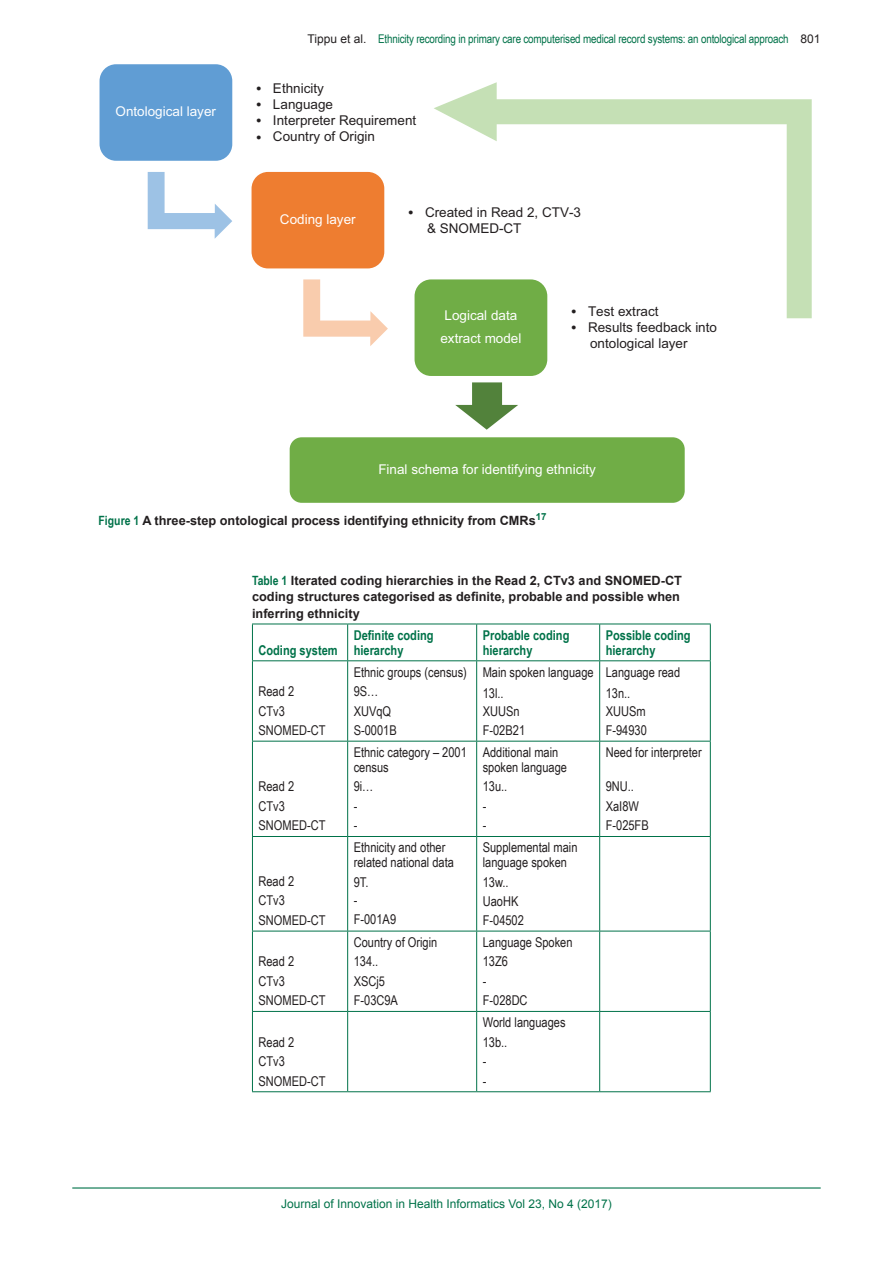
<style>
.page{position:relative;width:893px;height:1263px;background:#fff}
.page>*{position:absolute;margin:0;border:0;box-sizing:border-box;transform-origin:0 0}
.t1{font:13.5px/19.5px "Arial Narrow";color:#231f20}
.t2{font:13.5px/16.2px "Arial";color:#231f20}
.t3{font:13.5px/22.8px "Arial";color:#fff;text-align:center}
.t4{font:700 13.5px/15px "Arial Narrow";color:#007249}
.t5{font:700 12.75px/16.5px "Arial";color:#231f20}
.t6{font:12px "Arial Narrow";letter-spacing:-.015em;color:#007249}
.t7{font:12px "Arial";color:#007249}
.s1{font-family:"Arial";color:#231f20}
.s2{font-size:9px}
.s3{font-family:"Arial Narrow";color:#007249}
</style>
<div class="page">
<hr style="left:72px;top:1187px;width:749px;height:1px;background:#007249">
<hr style="left:252px;top:624px;width:96px;height:1px;background:#007249">
<hr style="left:252px;top:624px;width:1px;height:36px;background:#007249">
<hr style="left:348px;top:624px;width:129px;height:1px;background:#007249">
<hr style="left:347px;top:624px;width:1px;height:36px;background:#007249">
<hr style="left:477px;top:624px;width:123px;height:1px;background:#007249">
<hr style="left:476px;top:624px;width:1px;height:36px;background:#007249">
<hr style="left:600px;top:624px;width:111px;height:1px;background:#007249">
<hr style="left:599px;top:624px;width:1px;height:36px;background:#007249">
<hr style="left:710px;top:624px;width:1px;height:36px;background:#007249">
<hr style="left:252px;top:660px;width:96px;height:1px;background:#007249">
<hr style="left:252px;top:661px;width:1px;height:80px;background:#007249">
<hr style="left:348px;top:660px;width:129px;height:1px;background:#007249">
<hr style="left:347px;top:661px;width:1px;height:80px;background:#007249">
<hr style="left:477px;top:660px;width:123px;height:1px;background:#007249">
<hr style="left:476px;top:661px;width:1px;height:80px;background:#007249">
<hr style="left:600px;top:660px;width:111px;height:1px;background:#007249">
<hr style="left:599px;top:661px;width:1px;height:80px;background:#007249">
<hr style="left:710px;top:661px;width:1px;height:80px;background:#007249">
<hr style="left:252px;top:741px;width:96px;height:1px;background:#007249">
<hr style="left:252px;top:741px;width:1px;height:95px;background:#007249">
<hr style="left:348px;top:741px;width:129px;height:1px;background:#007249">
<hr style="left:347px;top:741px;width:1px;height:95px;background:#007249">
<hr style="left:477px;top:741px;width:123px;height:1px;background:#007249">
<hr style="left:476px;top:741px;width:1px;height:95px;background:#007249">
<hr style="left:600px;top:741px;width:111px;height:1px;background:#007249">
<hr style="left:599px;top:741px;width:1px;height:95px;background:#007249">
<hr style="left:710px;top:741px;width:1px;height:95px;background:#007249">
<hr style="left:252px;top:836px;width:96px;height:1px;background:#007249">
<hr style="left:252px;top:837px;width:1px;height:94px;background:#007249">
<hr style="left:348px;top:836px;width:129px;height:1px;background:#007249">
<hr style="left:347px;top:837px;width:1px;height:94px;background:#007249">
<hr style="left:477px;top:836px;width:123px;height:1px;background:#007249">
<hr style="left:476px;top:837px;width:1px;height:94px;background:#007249">
<hr style="left:600px;top:836px;width:111px;height:1px;background:#007249">
<hr style="left:599px;top:837px;width:1px;height:94px;background:#007249">
<hr style="left:710px;top:837px;width:1px;height:94px;background:#007249">
<hr style="left:252px;top:931px;width:96px;height:1px;background:#007249">
<hr style="left:252px;top:931px;width:1px;height:80px;background:#007249">
<hr style="left:348px;top:931px;width:129px;height:1px;background:#007249">
<hr style="left:347px;top:931px;width:1px;height:80px;background:#007249">
<hr style="left:477px;top:931px;width:123px;height:1px;background:#007249">
<hr style="left:476px;top:931px;width:1px;height:80px;background:#007249">
<hr style="left:600px;top:931px;width:111px;height:1px;background:#007249">
<hr style="left:599px;top:931px;width:1px;height:80px;background:#007249">
<hr style="left:710px;top:931px;width:1px;height:80px;background:#007249">
<hr style="left:252px;top:1011px;width:96px;height:1px;background:#007249">
<hr style="left:252px;top:1012px;width:1px;height:79px;background:#007249">
<hr style="left:348px;top:1011px;width:129px;height:1px;background:#007249">
<hr style="left:347px;top:1012px;width:1px;height:79px;background:#007249">
<hr style="left:477px;top:1011px;width:123px;height:1px;background:#007249">
<hr style="left:476px;top:1012px;width:1px;height:79px;background:#007249">
<hr style="left:600px;top:1011px;width:111px;height:1px;background:#007249">
<hr style="left:599px;top:1012px;width:1px;height:79px;background:#007249">
<hr style="left:710px;top:1012px;width:1px;height:79px;background:#007249">
<hr style="left:252px;top:1091px;width:96px;height:1px;background:#007249">
<hr style="left:348px;top:1091px;width:129px;height:1px;background:#007249">
<hr style="left:477px;top:1091px;width:123px;height:1px;background:#007249">
<hr style="left:600px;top:1091px;width:111px;height:1px;background:#007249">
<div style="left:100px;top:64px;width:132px;height:97px;background:#609dd4;border-radius:17px"></div>
<div style="left:252px;top:172px;width:132px;height:96px;background:#ee7d30;border-radius:17px"></div>
<div style="left:415px;top:279px;width:132px;height:97px;background:#70ad46;border-radius:17px"></div>
<div style="left:290px;top:437px;width:395px;height:66px;background:#70ad46;border-radius:12px"></div>
<svg style="left:434px;top:82px;width:378px;height:236px"></svg>
<svg style="left:455px;top:382px;width:63px;height:48px"></svg>
<svg style="left:303px;top:279px;width:85px;height:67px"></svg>
<svg style="left:148px;top:172px;width:84px;height:67px"></svg>
<p class="t3" style="left:116px;top:100px;width:102px">Ontological layer</p>
<p class="t6" style="left:308px;top:29px;width:515px"><span class="s1">Tippu et al.</span> Ethnicity recording in primary care computerised medical record systems: an ontological approach <span class="s1">801</span></p>
<p class="t2" style="left:256px;top:80px;width:69px"><span class="s2">●</span> Ethnicity</p>
<p class="t2" style="left:256px;top:96px;width:78px"><span class="s2">●</span> Language</p>
<p class="t2" style="left:256px;top:112px;width:162px"><span class="s2">●</span> Interpreter Requirement</p>
<p class="t2" style="left:256px;top:129px;width:120px"><span class="s2">●</span> Country of Origin</p>
<p class="t3" style="left:280px;top:208px;width:77px">Coding layer</p>
<p class="t2" style="left:427px;top:204px;width:155px;text-indent:-19px"><span class="s2">●</span> Created in Read 2, CTV-3 &amp; SNOMED-CT</p>
<p class="t3" style="left:440px;top:304px;width:83px">Logical data extract model</p>
<p class="t2" style="left:571px;top:303px;width:89px"><span class="s2">●</span> Test extract</p>
<p class="t2" style="left:590px;top:319px;width:128px;text-indent:-19px"><span class="s2">●</span> Results feedback into ontological layer</p>
<p class="t3" style="left:378px;top:458px;width:219px">Final schema for identifying ethnicity</p>
<p class="t5" style="left:99px;top:512px;width:449px"><span class="s3">Figure 1</span> A three-step ontological process identifying ethnicity from CMRs<sup>17</sup></p>
<p class="t5" style="left:252px;top:572px;width:431px"><span class="s3">Table 1</span> Iterated coding hierarchies in the Read 2, CTv3 and SNOMED-CT coding structures categorised as definite, probable and possible when inferring ethnicity</p>
<p class="t4" style="left:258px;top:642px;width:81px">Coding system</p>
<p class="t4" style="left:354px;top:627px;width:81px">Definite coding hierarchy</p>
<p class="t4" style="left:483px;top:627px;width:88px">Probable coding hierarchy</p>
<p class="t4" style="left:606px;top:627px;width:86px">Possible coding hierarchy</p>
<p class="t1" style="left:258px;top:681px;width:69px">Read 2<br>CTv3<br>SNOMED-CT</p>
<p class="t1" style="left:258px;top:776px;width:69px">Read 2<br>CTv3<br>SNOMED-CT</p>
<p class="t1" style="left:258px;top:871px;width:69px">Read 2<br>CTv3<br>SNOMED-CT</p>
<p class="t1" style="left:258px;top:951px;width:69px">Read 2<br>CTv3<br>SNOMED-CT</p>
<p class="t1" style="left:258px;top:1031px;width:69px">Read 2<br>CTv3<br>SNOMED-CT</p>
<p class="t1" style="left:354px;top:662px;width:115px">Ethnic groups (census)<br>9S…<br>XUVqQ<br>S-0001B</p>
<p class="t1" style="left:483px;top:661px;width:112px;line-height:21px">Main spoken language<br>13l..</p>
<p class="t1" style="left:483px;top:701px;width:44px">XUUSn<br>F-02B21</p>
<p class="t1" style="left:354px;top:744px;width:115px;line-height:15px">Ethnic category – 2001 census</p>
<p class="t1" style="left:354px;top:776px;width:21px">9i… -<br>-</p>
<p class="t1" style="left:354px;top:839px;width:102px;line-height:15px">Ethnicity and other related national data</p>
<p class="t1" style="left:354px;top:872px;width:16px;line-height:18px">9T. -</p>
<p class="t1" style="left:354px;top:909px;width:44px">F-001A9</p>
<p class="t1" style="left:483px;top:744px;width:86px;line-height:15px">Additional main spoken language</p>
<p class="t1" style="left:483px;top:776px;width:26px">13u.. -<br>-</p>
<p class="t1" style="left:483px;top:839px;width:96px;line-height:15px">Supplemental main language spoken</p>
<p class="t1" style="left:483px;top:872px;width:43px;line-height:19px">13w..<br>UaoHK<br>F-04502</p>
<p class="t1" style="left:354px;top:932px;width:85px">Country of Origin<br>134..<br>XSCj5<br>F-03C9A</p>
<p class="t1" style="left:483px;top:932px;width:91px">Language Spoken<br>13Z6<br>-<br>F-028DC</p>
<p class="t1" style="left:483px;top:1012px;width:84px">World languages<br>13b..<br>-<br>-</p>
<p class="t1" style="left:606px;top:661px;width:76px;line-height:21px">Language read<br>13n..</p>
<p class="t1" style="left:606px;top:701px;width:43px">XUUSm<br>F-94930</p>
<p class="t1" style="left:606px;top:742px;width:97px">Need for interpreter</p>
<p class="t1" style="left:606px;top:776px;width:45px">9NU..<br>XaI8W<br>F-025FB</p>
<p class="t7" style="left:281px;top:1195px;width:332px">Journal of Innovation in Health Informatics Vol 23, No 4 (2017)</p>
</div>
